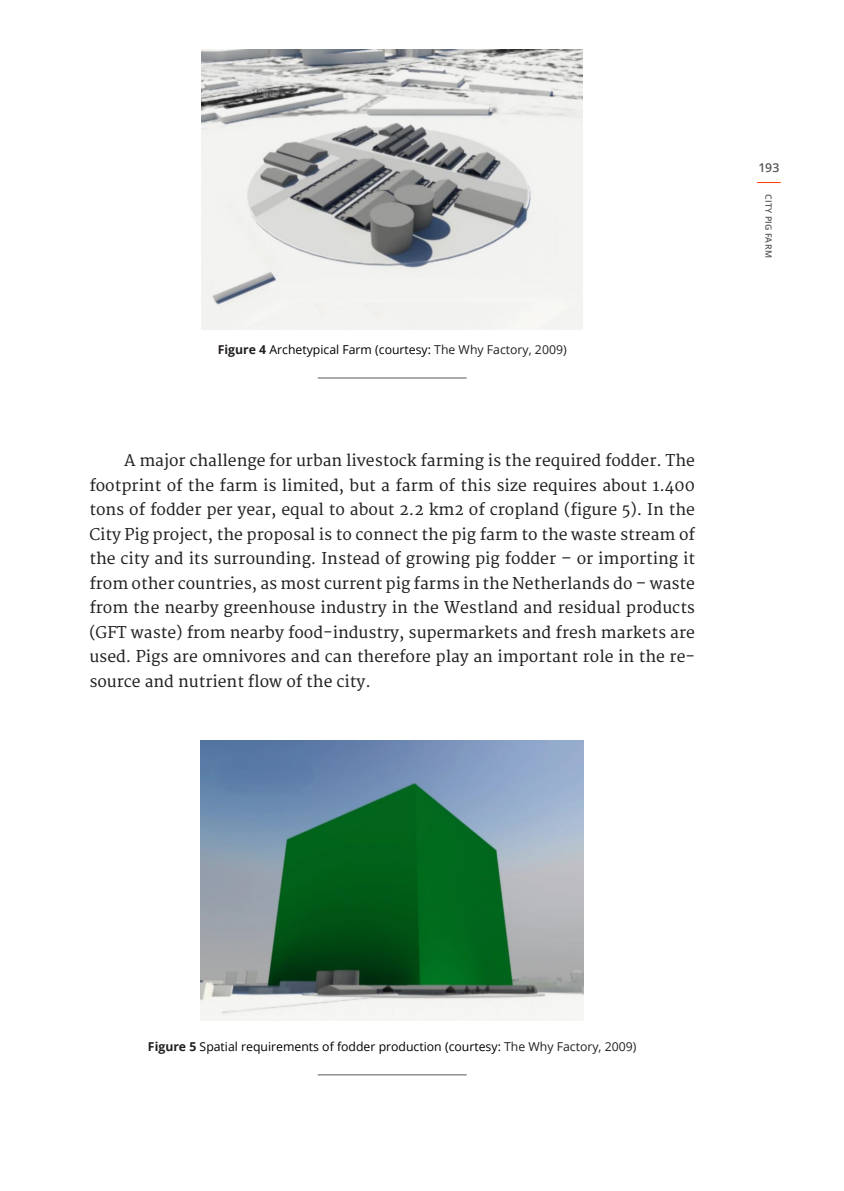
<style>
.page{position:relative;width:844px;height:1191px;background:#fff}
.page>*{position:absolute;margin:0;border:0;box-sizing:border-box;transform-origin:0 0}
.body_text_space_belo{font:15.75px/24.5px "Merriweather";color:#231f20;text-align:justify}
.t1{font:12.25px "Open Sans";color:#000}
.t2{font:600 12.25px "Open Sans";color:#57585a}
.t3{font:600 8.75px "Open Sans";letter-spacing:.03em;color:#57585a}
.s1{font-weight:700;color:#231f20}
.s2{color:#231f20}
</style>
<div class="page">
<svg style="left:757px;top:182px;width:23px;height:1px"></svg>
<img style="left:202px;top:50px;width:380px;height:279px">
<hr style="left:317px;top:378px;width:149px;height:1px;background:#57585a">
<img style="left:201px;top:740px;width:382px;height:281px">
<hr style="left:317px;top:1074px;width:149px;height:1px;background:#57585a">
<p class="t1" style="left:218px;top:341px;width:350px"><span class="s1">Figure 4</span> Archetypical Farm (courtesy: <span class="s2">The Why Factory, 2009)</span></p>
<p class="body_text_space_belo" style="left:89px;top:449px;width:607px;text-indent:35px">A major challenge for urban livestock farming is the required fodder. The footprint of the farm is limited, but a farm of this size requires about 1.400 tons of fodder per year, equal to about 2.2 km2 of cropland (figure 5). In the City Pig project, the proposal is to connect the pig farm to the waste stream of the city and its surrounding. Instead of growing pig fodder – or importing it from other countries, as most current pig farms in the Netherlands do – waste from the nearby greenhouse industry in the Westland and residual products (GFT waste) from nearby food-industry, supermarkets and fresh markets are used. Pigs are omnivores and can therefore play an important role in the re&shy;source and nutrient flow of the city.</p>
<p class="t2" style="left:758px;top:159px;width:23px">193</p>
<p class="t3" style="left:774px;top:194px;width:65px;rotate:90deg">CITY PIG FARM</p>
<p class="t1" style="left:148px;top:1037px;width:490px"><span class="s1">Figure 5</span> Spatial requirements of fodder production (courtesy: <span class="s2">The Why Factory, 2009)</span></p>
</div>
